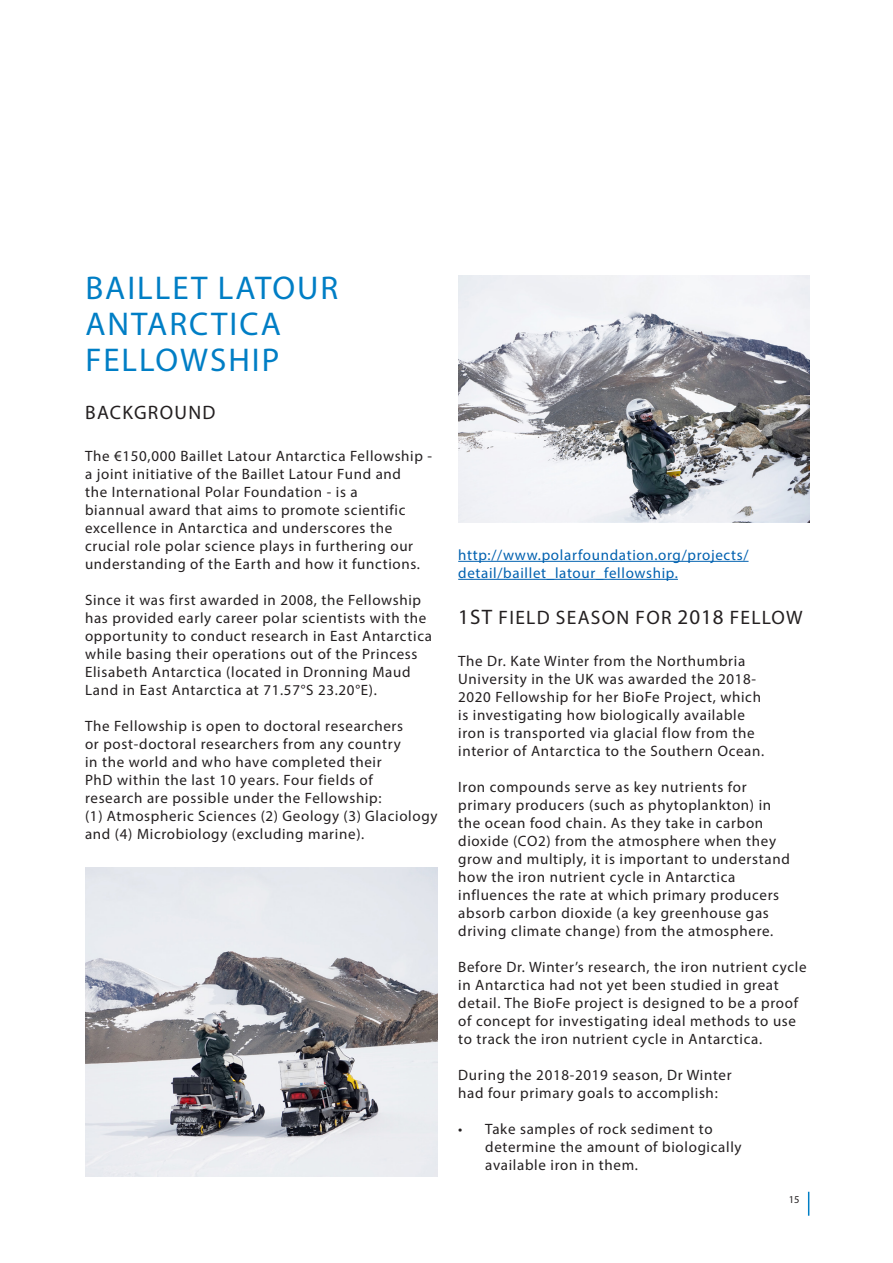
<style>
.page{position:relative;width:893px;height:1263px;background:#fff}
.page>*{position:absolute;margin:0;border:0;box-sizing:border-box;transform-origin:0 0}
.texte{font:33px/36px "Myriad Pro";letter-spacing:.06em;color:#007ec5}
.texte-2{font:19.5px "Myriad Pro";letter-spacing:.065em;color:#231f20}
.texte-3{font:15px/18px "Myriad Pro";letter-spacing:.045em;color:#231f20}
.texte-4{font:15px/18px "Myriad Pro";letter-spacing:.045em;color:#0161b0}
.t1{font:10.5px "Myriad Pro";color:#231f20}
.s1{font-size:21px}
</style>
<div class="page">
<svg style="left:808px;top:1192px;width:1px;height:24px"></svg>
<hr style="left:458px;top:561px;width:290px;height:1px;background:#0161b0">
<hr style="left:458px;top:579px;width:220px;height:1px;background:#0161b0">
<img style="left:85px;top:867px;width:352px;height:309px">
<img style="left:458px;top:275px;width:351px;height:247px">
<p class="texte" style="left:85px;top:270px;width:254px">BAILLET LATOUR<br>ANTARCTICA<br>FELLOWSHIP</p>
<p class="texte-2" style="left:85px;top:401px;width:132px">BACKGROUND</p>
<p class="texte-3" style="left:85px;top:447px;width:349px">The €150,000 Baillet Latour Antarctica Fellowship - a joint initiative of the Baillet Latour Fund and<br>the International Polar Foundation - is a<br>biannual award that aims to promote scientific excellence in Antarctica and underscores the crucial role polar science plays in furthering our understanding of the Earth and how it functions.</p>
<p class="texte-3" style="left:85px;top:591px;width:348px">Since it was first awarded in 2008, the Fellowship has provided early career polar scientists with the opportunity to conduct research in East Antarctica while basing their operations out of the Princess Elisabeth Antarctica (located in Dronning Maud Land in East Antarctica at 71.57°S 23.20°E).</p>
<p class="texte-3" style="left:85px;top:717px;width:320px">The Fellowship is open to doctoral researchers or post-doctoral researchers from any country in the world and who have completed their PhD within the last 10 years. Four fields of research are possible under the Fellowship:</p>
<p class="texte-3" style="left:85px;top:807px;width:354px">(1) Atmospheric Sciences (2) Geology (3) Glaciology and (4) Microbiology (excluding marine).</p>
<p class="texte-4" style="left:458px;top:545px;width:292px">http://www.polarfoundation.org/projects/ detail/baillet_latour_fellowship.</p>
<p class="texte-2" style="left:458px;top:606px;width:346px"><span class="s1">1ST</span> FIELD SEASON FOR <span class="s1">2018</span> FELLOW</p>
<p class="texte-3" style="left:458px;top:652px;width:308px">The Dr. Kate Winter from the Northumbria University in the UK was awarded the 2018- 2020 Fellowship for her BioFe Project, which is investigating how biologically available iron is transported via glacial flow from the interior of Antarctica to the Southern Ocean.</p>
<p class="texte-3" style="left:458px;top:778px;width:333px">Iron compounds serve as key nutrients for primary producers (such as phytoplankton) in the ocean food chain. As they take in carbon dioxide (CO2) from the atmosphere when they grow and multiply, it is important to understand how the iron nutrient cycle in Antarctica influences the rate at which primary producers absorb carbon dioxide (a key greenhouse gas driving climate change) from the atmosphere.</p>
<p class="texte-3" style="left:458px;top:958px;width:350px">Before Dr. Winter’s research, the iron nutrient cycle in Antarctica had not yet been studied in great detail. The BioFe project is designed to be a proof of concept for investigating ideal methods to use to track the iron nutrient cycle in Antarctica.</p>
<p class="texte-3" style="left:458px;top:1066px;width:275px">During the 2018-2019 season, Dr Winter had four primary goals to accomplish:</p>
<p class="texte-3" style="left:485px;top:1120px;width:258px;text-indent:-27px">• Take samples of rock sediment to determine the amount of biologically available iron in them.</p>
<p class="t1" style="left:789px;top:1193px;width:12px">15</p>
</div>
